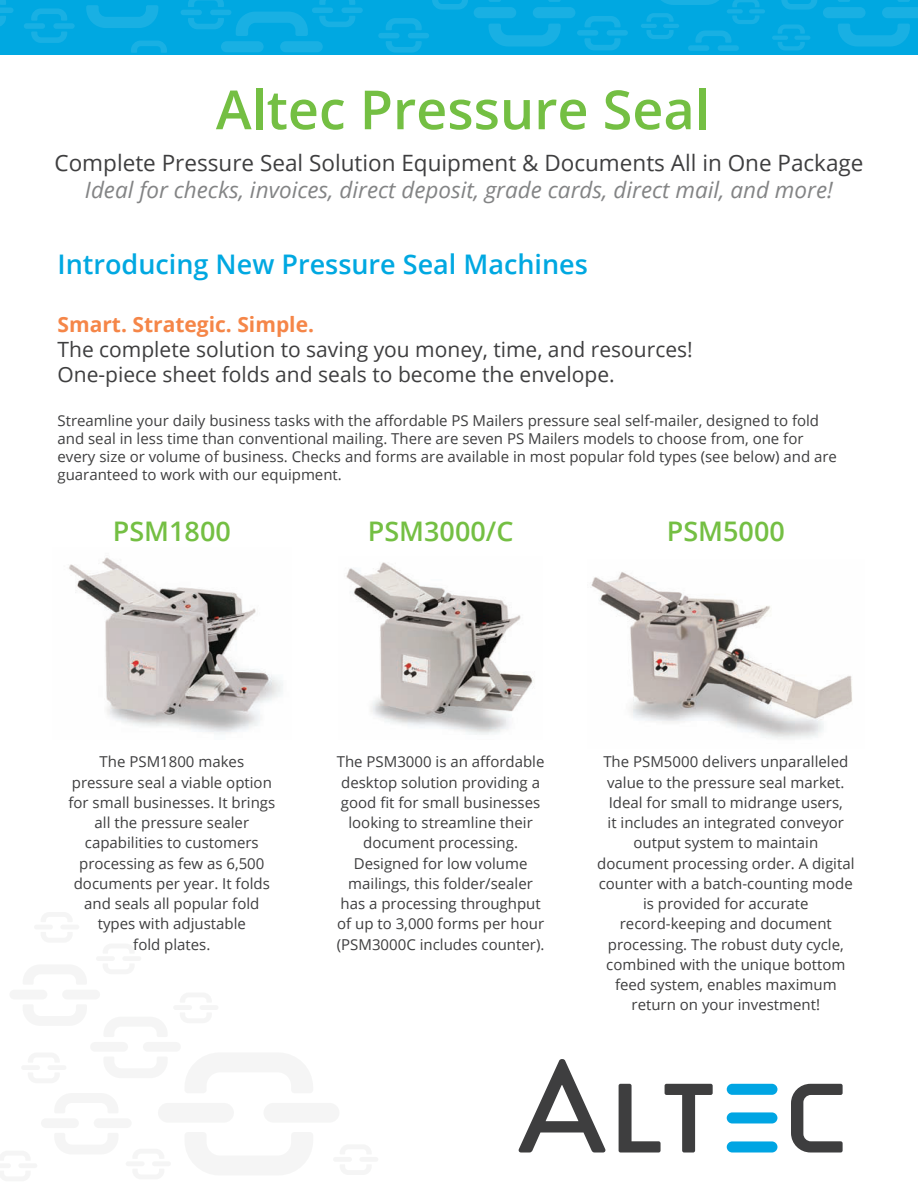
<style>
.page{position:relative;width:918px;height:1188px;background:#fff}
.page>*{position:absolute;margin:0;border:0;box-sizing:border-box;transform-origin:0 0}
.t1{font:600 54px "Open Sans";color:#74bf43}
.t2{font:600 27px "Open Sans";color:#00a8e1}
.t3{font:600 27px "Open Sans";color:#74bf43}
.t4{font:italic 22.5px "Open Sans";color:#838485}
.t5{font:22.5px "Open Sans";color:#3e3e3f}
.t6{font:21px/25.2px "Open Sans";color:#3e3e3f}
.t7{font:700 21px "Open Sans";color:#f58648}
.t8{font:15px/20.2px "Open Sans";color:#3e3e3f;text-align:center}
</style>
<div class="page">
<div style="left:0;top:0;width:918px;height:55px;background:#00a8e1"></div>
<svg style="left:0;top:0;width:14px;height:26px"></svg>
<svg style="left:432px;top:0;width:36px;height:10px"></svg>
<div style="left:474px;top:7px;width:42px;height:11px;background:#19b0e3;border-radius:6px"></div>
<div style="left:533px;top:7px;width:42px;height:11px;background:#19b0e3;border-radius:6px"></div>
<svg style="left:489px;top:24px;width:72px;height:22px"></svg>
<svg style="left:489px;top:0;width:72px;height:2px"></svg>
<svg style="left:661px;top:0;width:58px;height:5px"></svg>
<div style="left:577px;top:30px;width:21px;height:6px;background:#19b0e3;border-radius:3px"></div>
<div style="left:607px;top:30px;width:21px;height:6px;background:#19b0e3;border-radius:3px"></div>
<svg style="left:584px;top:16px;width:37px;height:11px"></svg>
<svg style="left:584px;top:38px;width:37px;height:12px"></svg>
<hr style="left:641px;top:24px;width:16px;height:4px;background:#19b0e3;border-radius:2px">
<hr style="left:663px;top:24px;width:16px;height:4px;background:#19b0e3;border-radius:2px">
<svg style="left:646px;top:13px;width:28px;height:9px"></svg>
<svg style="left:646px;top:30px;width:28px;height:9px"></svg>
<div style="left:280px;top:41px;width:43px;height:11px;background:#19b0e3;border-radius:6px"></div>
<div style="left:221px;top:41px;width:43px;height:11px;background:#19b0e3;border-radius:6px"></div>
<svg style="left:236px;top:12px;width:72px;height:24px"></svg>
<div style="left:210px;top:10px;width:21px;height:5px;background:#19b0e3;border-radius:3px"></div>
<div style="left:181px;top:10px;width:21px;height:5px;background:#19b0e3;border-radius:3px"></div>
<svg style="left:188px;top:18px;width:36px;height:11px"></svg>
<svg style="left:188px;top:0;width:36px;height:7px"></svg>
<div style="left:341px;top:8px;width:22px;height:5px;background:#19b0e3;border-radius:3px"></div>
<div style="left:312px;top:8px;width:21px;height:5px;background:#19b0e3;border-radius:3px"></div>
<svg style="left:319px;top:16px;width:36px;height:11px"></svg>
<svg style="left:319px;top:0;width:36px;height:5px"></svg>
<svg style="left:781px;top:0;width:36px;height:10px"></svg>
<hr style="left:749px;top:9px;width:16px;height:4px;background:#19b0e3;border-radius:2px">
<hr style="left:727px;top:9px;width:16px;height:4px;background:#19b0e3;border-radius:2px">
<svg style="left:732px;top:15px;width:28px;height:9px"></svg>
<svg style="left:732px;top:0;width:28px;height:7px"></svg>
<div style="left:823px;top:7px;width:43px;height:11px;background:#19b0e3;border-radius:6px"></div>
<svg style="left:838px;top:24px;width:72px;height:22px"></svg>
<svg style="left:838px;top:0;width:80px;height:18px"></svg>
<div style="left:53px;top:23px;width:22px;height:6px;background:#19b0e3;border-radius:3px"></div>
<div style="left:24px;top:23px;width:21px;height:6px;background:#19b0e3;border-radius:3px"></div>
<svg style="left:31px;top:31px;width:36px;height:12px"></svg>
<svg style="left:31px;top:8px;width:36px;height:13px"></svg>
<svg style="left:86px;top:5px;width:72px;height:23px"></svg>
<svg style="left:131px;top:41px;width:36px;height:12px"></svg>
<div style="left:718px;top:45px;width:21px;height:6px;background:#19b0e3;border-radius:3px"></div>
<div style="left:688px;top:45px;width:21px;height:6px;background:#19b0e3;border-radius:3px"></div>
<svg style="left:695px;top:31px;width:36px;height:12px"></svg>
<div style="left:408px;top:33px;width:21px;height:5px;background:#19b0e3;border-radius:3px"></div>
<div style="left:378px;top:33px;width:22px;height:5px;background:#19b0e3;border-radius:3px"></div>
<svg style="left:386px;top:41px;width:36px;height:12px"></svg>
<svg style="left:386px;top:18px;width:36px;height:12px"></svg>
<hr style="left:794px;top:36px;width:16px;height:4px;background:#19b0e3;border-radius:2px">
<hr style="left:772px;top:36px;width:16px;height:4px;background:#19b0e3;border-radius:2px">
<svg style="left:778px;top:42px;width:27px;height:8px"></svg>
<svg style="left:778px;top:24px;width:27px;height:10px"></svg>
<div style="left:158px;top:1103px;width:76px;height:20px;background:#f5f5f5;border-radius:10px"></div>
<div style="left:263px;top:1103px;width:77px;height:20px;background:#f5f5f5;border-radius:10px"></div>
<div style="left:90px;top:1042px;width:38px;height:10px;background:#f5f5f5;border-radius:5px"></div>
<div style="left:143px;top:1042px;width:38px;height:10px;background:#f5f5f5;border-radius:5px"></div>
<div style="left:41px;top:1118px;width:38px;height:10px;background:#f5f5f5;border-radius:5px"></div>
<div style="left:94px;top:1118px;width:38px;height:10px;background:#f5f5f5;border-radius:5px"></div>
<div style="left:126px;top:1161px;width:19px;height:5px;background:#f5f5f5;border-radius:2px"></div>
<div style="left:152px;top:1161px;width:19px;height:5px;background:#f5f5f5;border-radius:2px"></div>
<div style="left:21px;top:1065px;width:19px;height:5px;background:#f5f5f5;border-radius:2px"></div>
<div style="left:47px;top:1065px;width:19px;height:5px;background:#f5f5f5;border-radius:2px"></div>
<div style="left:173px;top:1005px;width:19px;height:5px;background:#f5f5f5;border-radius:2px"></div>
<div style="left:200px;top:1005px;width:19px;height:5px;background:#f5f5f5;border-radius:2px"></div>
<div style="left:9px;top:990px;width:38px;height:10px;background:#f5f5f5;border-radius:5px"></div>
<div style="left:62px;top:990px;width:38px;height:10px;background:#f5f5f5;border-radius:5px"></div>
<div style="left:96px;top:956px;width:19px;height:5px;background:#f5f5f5;border-radius:2px"></div>
<div style="left:122px;top:956px;width:19px;height:5px;background:#f5f5f5;border-radius:2px"></div>
<div style="left:18px;top:1163px;width:19px;height:5px;background:#f5f5f5;border-radius:2px"></div>
<div style="left:34px;top:925px;width:19px;height:5px;background:#f5f5f5;border-radius:2px"></div>
<div style="left:60px;top:925px;width:19px;height:5px;background:#f5f5f5;border-radius:2px"></div>
<div style="left:333px;top:1157px;width:19px;height:5px;background:#f5f5f5;border-radius:2px"></div>
<div style="left:359px;top:1157px;width:19px;height:5px;background:#f5f5f5;border-radius:2px"></div>
<svg style="left:518px;top:1059px;width:88px;height:94px"></svg>
<svg style="left:619px;top:1084px;width:94px;height:69px"></svg>
<div style="left:727px;top:1084px;width:50px;height:11px;background:#00a5e3;border-radius:6px"></div>
<div style="left:727px;top:1141px;width:50px;height:12px;background:#00a5e3;border-radius:6px"></div>
<div style="left:727px;top:1112px;width:50px;height:11px;background:#00a5e3;border-radius:6px"></div>
<svg style="left:791px;top:1084px;width:52px;height:69px"></svg>
<img style="left:69px;top:557px;width:214px;height:177px">
<img style="left:346px;top:562px;width:188px;height:173px">
<img style="left:591px;top:572px;width:261px;height:167px">
<h1 class="t1" style="left:216px;top:73px;width:495px">Altec Pressure Seal</h1>
<h3 class="t5" style="left:55px;top:147px;width:811px">Complete Pressure Seal Solution Equipment &amp; Documents All in One Package</h3>
<h3 class="t4" style="left:85px;top:174px;width:750px">Ideal for checks, invoices, direct deposit, grade cards, direct mail, and more!</h3>
<h2 class="t2" style="left:57px;top:246px;width:532px">Introducing New Pressure Seal Machines</h2>
<h3 class="t7" style="left:57px;top:309px;width:258px">Smart. Strategic. Simple.</h3>
<h3 class="t6" style="left:57px;top:336px;width:637px">The complete solution to saving you money, time, and resources!<br>One-piece sheet folds and seals to become the envelope.</h3>
<p class="t8" style="left:57px;top:411px;width:781px;line-height:18px;text-align:left">Streamline your daily business tasks with the affordable PS Mailers pressure seal self-mailer, designed to fold and seal in less time than conventional mailing. There are seven PS Mailers models to choose from, one for every size or volume of business. Checks and forms are available in most popular fold types (see below) and are guaranteed to work with our equipment.</p>
<h2 class="t3" style="left:113px;top:512px;width:120px">PSM1800</h2>
<h2 class="t3" style="left:368px;top:512px;width:147px">PSM3000/C</h2>
<h2 class="t3" style="left:667px;top:512px;width:120px">PSM5000</h2>
<p class="t8" style="left:68px;top:751px;width:208px">The PSM1800 makes pressure seal a viable option for small businesses. It brings all the pressure sealer capabilities to customers processing as few as 6,500 documents per year. It folds and seals all popular fold types with adjustable<br>fold plates.</p>
<p class="t8" style="left:337px;top:751px;width:209px">The PSM3000 is an affordable desktop solution providing a good fit for small businesses looking to streamline their document processing.<br>Designed for low volume mailings, this folder/sealer has a processing throughput of up to 3,000 forms per hour (PSM3000C includes counter).</p>
<p class="t8" style="left:597px;top:751px;width:259px">The PSM5000 delivers unparalleled value to the pressure seal market.<br>Ideal for small to midrange users,<br>it includes an integrated conveyor output system to maintain document processing order. A digital counter with a batch-counting mode is provided for accurate record-keeping and document processing. The robust duty cycle, combined with the unique bottom feed system, enables maximum return on your investment!</p>
</div>
